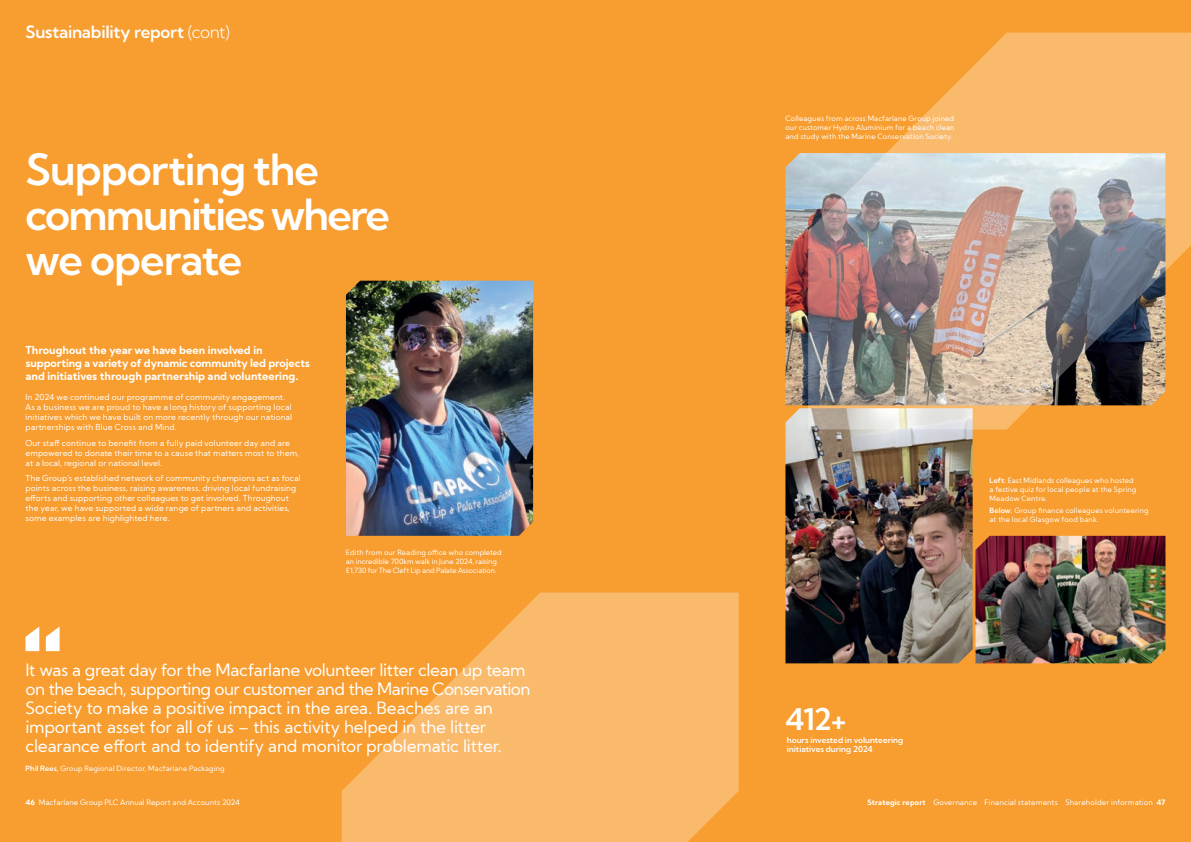
<style>
.page{position:relative;width:1191px;height:842px;background:#f89d2f}
.page>*{position:absolute;margin:0;border:0;box-sizing:border-box;transform-origin:0 0}
.t1{font:600 43px/45px "Kumbh Sans";letter-spacing:-.035em;color:#fff}
.t2{font:600 30px "Kumbh Sans";color:#fff}
.t3{font:17px/19px "Kumbh Sans";letter-spacing:-.025em;color:#fff}
.t4{font:600 17px "Kumbh Sans";letter-spacing:-.015em;color:#fff}
.t5{font:700 11px/13px "Kumbh Sans";letter-spacing:-.005em;color:#fff}
.t6{font:8.2px/10px "Kumbh Sans";letter-spacing:.01em;color:#fff}
.t7{font:600 8.2px/9px "Kumbh Sans";color:#fff}
.t8{font:7.5px "Kumbh Sans";letter-spacing:.01em;color:#fff}
.t9{font:7.2px/9px "Kumbh Sans";letter-spacing:.01em;color:#fff}
.t10{font:7.2px/9px "Kumbh Sans";letter-spacing:-.01em;color:#fff}
.s1{font-weight:300}
.s2{font-weight:600}
.s3{font-weight:700}
</style>
<div class="page">
<img style="left:785px;top:153px;width:23px;height:252px">
<img style="left:785px;top:408px;width:187px;height:255px">
<img style="left:975px;top:536px;width:190px;height:127px">
<img style="left:346px;top:281px;width:187px;height:255px">
<svg style="left:342px;top:592px;width:396px;height:250px;fill:#faba6c"></svg>
<img style="left:808px;top:33px;width:383px;height:396px">
<svg style="left:26px;top:626px;width:34px;height:25px"></svg>
<h3 class="t4" style="left:26px;top:21px;width:206px">Sustainability report <span class="s1">(cont)</span></h3>
<h1 class="t1" style="left:26px;top:146px;width:366px">Supporting the communities where we operate</h1>
<h3 class="t5" style="left:26px;top:343px;width:286px">Throughout the year we have been involved in supporting a variety of dynamic community led projects and initiatives through partnership and volunteering.</h3>
<p class="t6" style="left:26px;top:392px;width:268px">In 2024 we continued our programme of community engagement.<br>As a business we are proud to have a long history of supporting local initiatives which we have built on more recently through our national partnerships with Blue Cross and Mind.</p>
<p class="t6" style="left:26px;top:438px;width:275px">Our staff continue to benefit from a fully paid volunteer day and are empowered to donate their time to a cause that matters most to them, at a local, regional or national level.</p>
<p class="t6" style="left:26px;top:473px;width:277px">The Group’s established network of community champions act as focal points across the business, raising awareness, driving local fundraising efforts and supporting other colleagues to get involved. Throughout the year, we have supported a wide range of partners and activities, some examples are highlighted here.</p>
<p class="t10" style="left:346px;top:548px;width:157px">Edith from our Reading office who completed an incredible 700km walk in June 2024, raising £1,730 for The Cleft Lip and Palate Association.</p>
<p class="t9" style="left:785px;top:114px;width:171px;text-align:justify">Colleagues from across Macfarlane Group joined our customer Hydro Aluminium for a beach clean and study with the Marine Conservation Society.</p>
<p class="t9" style="left:989px;top:476px;width:148px"><span class="s2">Left:</span> East Midlands colleagues who hosted a festive quiz for local people at the Spring<br>Meadow Centre.</p>
<p class="t9" style="left:989px;top:505px;width:161px"><span class="s2">Below:</span> Group finance colleagues volunteering at the local Glasgow food bank.</p>
<p class="t3" style="left:26px;top:660px;width:506px">It was a great day for the Macfarlane volunteer litter clean up team on the beach, supporting our customer and the Marine Conservation Society to make a positive impact in the area. Beaches are an important asset for all of us – this activity helped in the litter clearance effort and to identify and monitor problematic litter.</p>
<p class="t9" style="left:26px;top:764px;width:201px"><span class="s2">Phil Rees,</span> Group Regional Director, Macfarlane Packaging</p>
<p class="t8" style="left:26px;top:798px;width:216px"><span class="s3">46</span> Macfarlane Group PLC Annual Report and Accounts 2024</p>
<p class="t8" style="left:867px;top:798px;width:299px"><span class="s3">Strategic report</span> Governance Financial statements Shareholder information <span class="s3">47</span></p>
<h2 class="t2" style="left:785px;top:701px;width:63px">412+</h2>
<p class="t7" style="left:787px;top:735px;width:118px">hours invested in volunteering initiatives during 2024</p>
</div>
